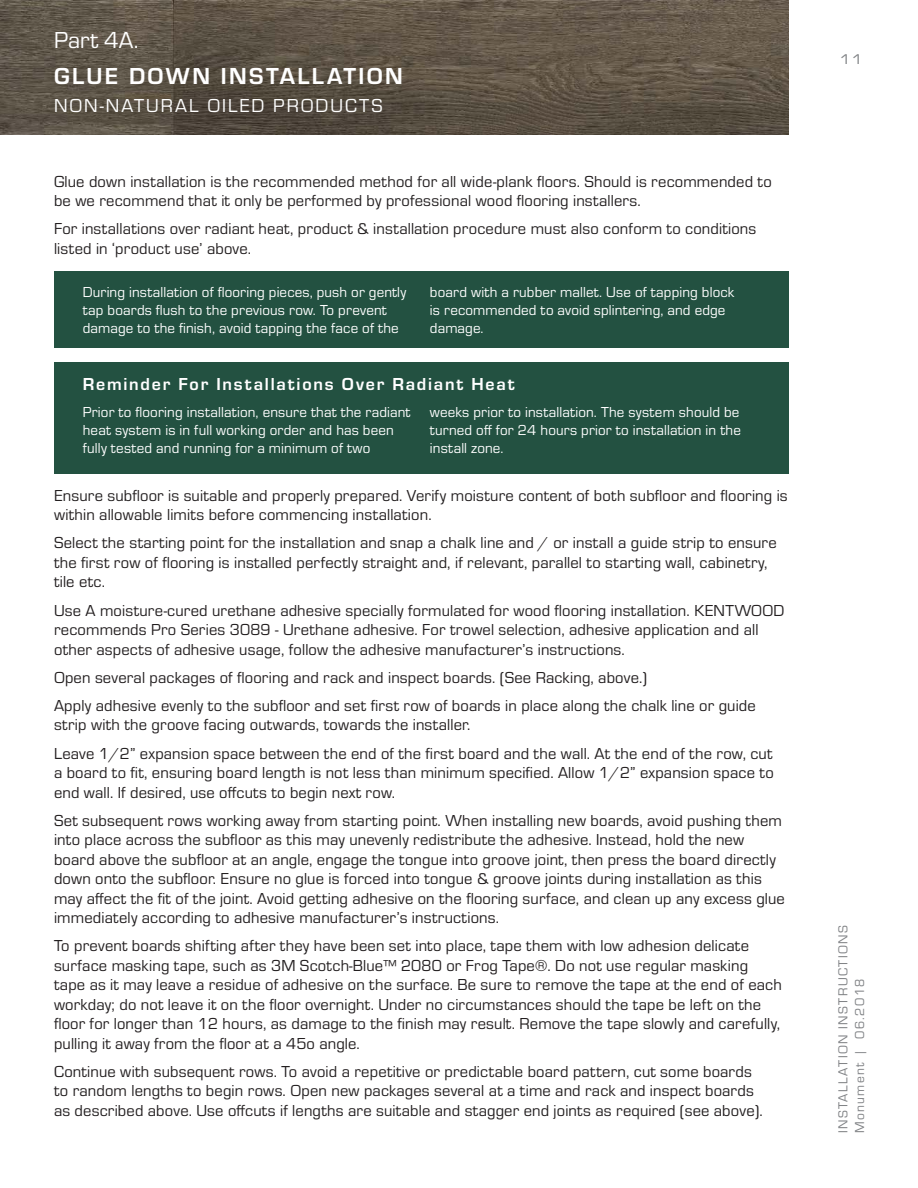
<style>
.page{position:relative;width:918px;height:1188px;background:#fff}
.page>*{position:absolute;margin:0;border:0;box-sizing:border-box;transform-origin:0 0}
.t1{font:700 24px "Eurostile";letter-spacing:.1em;color:#fff}
.t2{font:24px "Eurostile";color:#fff}
.t3{font:19.5px "Eurostile";letter-spacing:.1em;color:#fff}
.t4{font:700 18px "Eurostile";letter-spacing:.1em;color:#fff}
.t5{font:16.5px/19.5px "Eurostile";letter-spacing:.01em;color:#231f20}
.t6{font:15px/18px "Eurostile";letter-spacing:.01em;color:#fff}
.t7{font:13.5px/16.5px "Eurostile";letter-spacing:.1em;color:#808285}
.t8{font:13.5px "Eurostile LT Std Ex 2";color:#808285}
</style>
<div class="page">
<img style="left:0;top:0;width:788px;height:135px">
<div style="left:54px;top:362px;width:734px;height:112px;background:#235141"></div>
<div style="left:54px;top:272px;width:734px;height:76px;background:#235141"></div>
<h1 class="t2" style="left:54px;top:25px;width:86px">Part 4A.</h1>
<h1 class="t1" style="left:54px;top:59px;width:350px">GLUE DOWN INSTALLATION</h1>
<p class="t3" style="left:54px;top:93px;width:330px">NON-NATURAL OILED PRODUCTS</p>
<p class="t5" style="left:54px;top:171px;width:719px">Glue down installation is the recommended method for all wide-plank floors. Should is recommended to be we recommend that it only be performed by professional wood flooring installers.</p>
<p class="t5" style="left:54px;top:218px;width:704px">For installations over radiant heat, product &amp; installation procedure must also conform to conditions listed in ‘product use’ above.</p>
<p class="t6" style="left:83px;top:282px;width:325px">During installation of flooring pieces, push or gently tap boards flush to the previous row. To prevent damage to the finish, avoid tapping the face of the</p>
<p class="t6" style="left:430px;top:282px;width:306px">board with a rubber mallet. Use of tapping block is recommended to avoid splintering, and edge damage.</p>
<p class="t4" style="left:83px;top:371px;width:433px">Reminder For Installations Over Radiant Heat</p>
<p class="t6" style="left:83px;top:402px;width:329px">Prior to flooring installation, ensure that the radiant heat system is in full working order and has been fully tested and running for a minimum of two</p>
<p class="t6" style="left:430px;top:402px;width:313px;text-align:justify">weeks prior to installation. The system should be turned off for 24 hours prior to installation in the install zone.</p>
<p class="t5" style="left:54px;top:485px;width:735px">Ensure subfloor is suitable and properly prepared. Verify moisture content of both subfloor and flooring is within allowable limits before commencing installation.</p>
<p class="t5" style="left:54px;top:533px;width:724px">Select the starting point for the installation and snap a chalk line and / or install a guide strip to ensure the first row of flooring is installed perfectly straight and, if relevant, parallel to starting wall, cabinetry, tile etc.</p>
<p class="t5" style="left:54px;top:600px;width:732px">Use A moisture-cured urethane adhesive specially formulated for wood flooring installation. KENTWOOD recommends Pro Series 3089 - Urethane adhesive. For trowel selection, adhesive application and all other aspects of adhesive usage, follow the adhesive manufacturer’s instructions.</p>
<p class="t5" style="left:54px;top:663px;width:703px;line-height:28.2px">Open several packages of flooring and rack and inspect boards. (See Racking, above.)<br>Apply adhesive evenly to the subfloor and set first row of boards in place along the chalk line or guide</p>
<p class="t5" style="left:54px;top:710px;width:720px;line-height:28.2px">strip with the groove facing outwards, towards the installer.<br>Leave 1/2” expansion space between the end of the first board and the wall. At the end of the row, cut</p>
<p class="t5" style="left:54px;top:762px;width:721px">a board to fit, ensuring board length is not less than minimum specified. Allow 1/2” expansion space to end wall. If desired, use offcuts to begin next row.</p>
<p class="t5" style="left:54px;top:810px;width:732px">Set subsequent rows working away from starting point. When installing new boards, avoid pushing them into place across the subfloor as this may unevenly redistribute the adhesive. Instead, hold the new board above the subfloor at an angle, engage the tongue into groove joint, then press the board directly down onto the subfloor. Ensure no glue is forced into tongue &amp; groove joints during installation as this may affect the fit of the joint. Avoid getting adhesive on the flooring surface, and clean up any excess glue immediately according to adhesive manufacturer’s instructions.</p>
<p class="t5" style="left:54px;top:935px;width:729px">To prevent boards shifting after they have been set into place, tape them with low adhesion delicate surface masking tape, such as 3M Scotch-Blue™ 2080 or Frog Tape®. Do not use regular masking tape as it may leave a residue of adhesive on the surface. Be sure to remove the tape at the end of each workday; do not leave it on the floor overnight. Under no circumstances should the tape be left on the floor for longer than 12 hours, as damage to the finish may result. Remove the tape slowly and carefully, pulling it away from the floor at a 45o angle.</p>
<p class="t5" style="left:54px;top:1061px;width:710px">Continue with subsequent rows. To avoid a repetitive or predictable board pattern, cut some boards to random lengths to begin rows. Open new packages several at a time and rack and inspect boards as described above. Use offcuts if lengths are suitable and stagger end joints as required (see above).</p>
<p class="t8" style="left:839px;top:50px;width:27px">11</p>
<p class="t7" style="left:834px;top:1133px;width:209px;rotate:-90deg">INSTALLATION INSTRUCTIONS<br>Monument | 06.2018</p>
</div>
